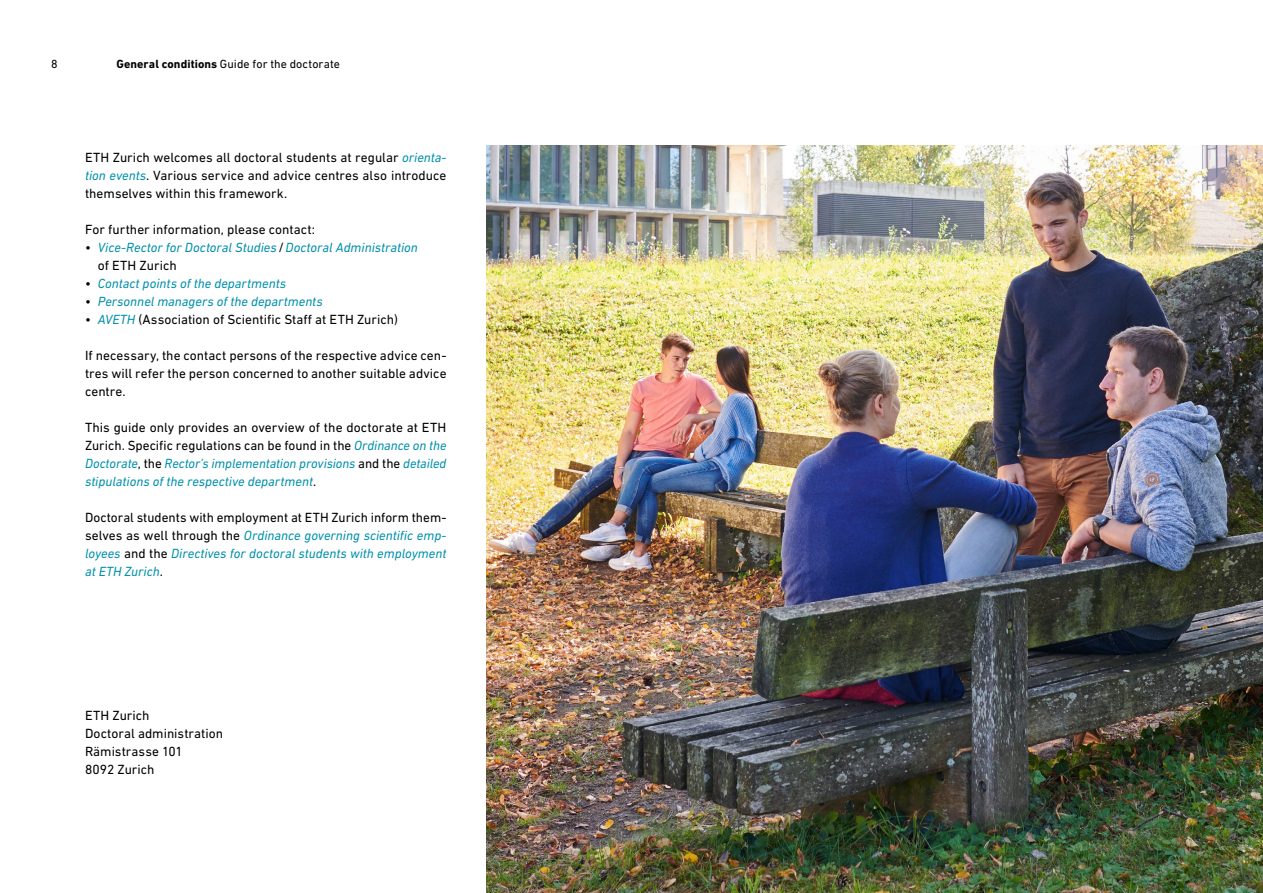
<style>
.page{position:relative;width:1263px;height:893px;background:#fff}
.page>*{position:absolute;margin:0;border:0;box-sizing:border-box;transform-origin:0 0}
.t1{font:13.5px/18px "DIN Next W1 G";color:#000;text-align:justify}
.t2{font:italic 13.5px/18px "DIN Next W1 G";color:#0090ac}
.t3{font:12px "DIN Next W1 G";letter-spacing:.005em;color:#000}
.s1{font-weight:700}
.s2{font-style:italic;color:#0090ac}
.s3{font-style:normal;color:#000}
</style>
<div class="page">
<img style="left:487px;top:145px;width:776px;height:748px">
<p class="t3" style="left:51px;top:57px;width:8px">8</p>
<p class="t3" style="left:116px;top:57px;width:225px"><span class="s1">General conditions</span> Guide for the doctorate</p>
<p class="t1" style="left:85px;top:148px;width:363px">ETH Zurich welcomes all doctoral students at regular <span class="s2">orienta&shy;tion events</span>. Various service and advice centres also introduce themselves within this framework.</p>
<p class="t1" style="left:85px;top:220px;width:232px">For further information, please contact:</p>
<p class="t2" style="left:98px;top:238px;width:322px;text-indent:-13px"><span class="s3">•</span> Vice-Rector for Doctoral Studies<span class="s3">/</span>Doctoral Administration <span class="s3">of ETH Zurich</span></p>
<p class="t2" style="left:85px;top:274px;width:203px"><span class="s3">•</span> Contact points of the departments</p>
<p class="t2" style="left:85px;top:292px;width:239px"><span class="s3">•</span> Personnel managers of the departments</p>
<p class="t1" style="left:85px;top:310px;width:314px">• <span class="s2">AVETH</span> (Association of Scientific Staff at ETH Zurich)</p>
<p class="t1" style="left:85px;top:346px;width:363px">If necessary, the contact persons of the respective advice cen&shy;tres will refer the person concerned to another suitable advice centre.</p>
<p class="t1" style="left:85px;top:418px;width:363px">This guide only provides an overview of the doctorate at ETH Zurich. Specific regulations can be found in the <span class="s2">Ordinance on the Doctorate</span>, the <span class="s2">Rector’s implementation provisions</span> and the <span class="s2">detailed stipulations of the respective department</span>.</p>
<p class="t2" style="left:85px;top:508px;width:363px;text-align:justify"><span class="s3">Doctoral students with employment at ETH Zurich inform them&shy;selves as well through the</span> Ordinance governing scientific emp&shy;loyees <span class="s3">and the</span> Directives for doctoral students with employment at ETH Zurich<span class="s3">.</span></p>
<p class="t1" style="left:85px;top:706px;width:140px;text-align:left">ETH Zurich<br>Doctoral administration<br>Rämistrasse 101<br>8092 Zurich</p>
</div>
